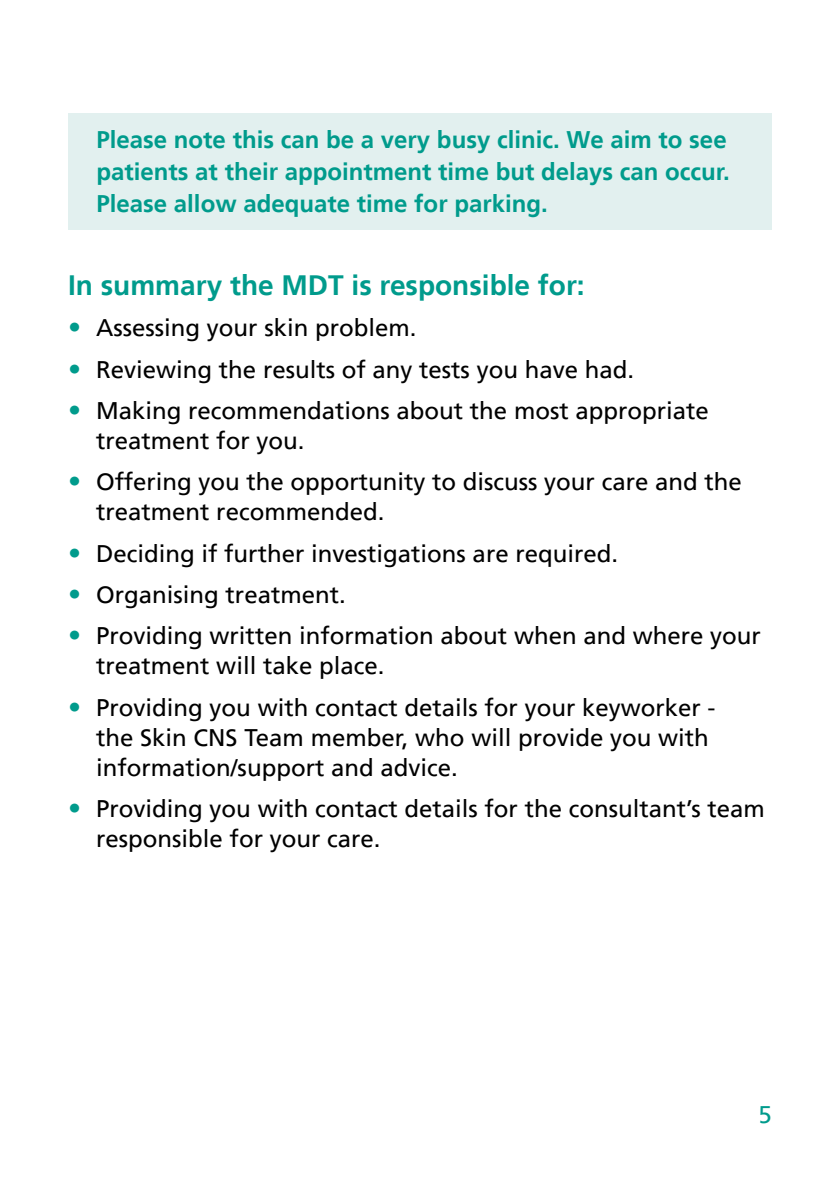
<style>
.page{position:relative;width:840px;height:1191px;background:#fff}
.page>*{position:absolute;margin:0;border:0;box-sizing:border-box;transform-origin:0 0}
.Main_Headings{font:700 28px "Frutiger LT";color:#009b8c}
.t1{font:24px/30px "Frutiger LT";color:#000}
.t2{font:700 24px/32px "Frutiger LT";color:#009b8c}
.t3{font:24px "Frutiger LT";color:#009b8c}
.s1{font-size:26px;color:#009b8c}
</style>
<div class="page">
<div style="left:68px;top:113px;width:703px;height:116px;background:#e2f0ef"></div>
<p class="t2" style="left:96px;top:124px;width:634px">Please note this can be a very busy clinic. We aim to see patients at their appointment time but delays can occur.<br>Please allow adequate time for parking.</p>
<p class="Main_Headings" style="left:68px;top:269px;width:518px">In summary the MDT is responsible for:</p>
<p class="t1" style="left:68px;top:313px;width:350px"><span class="s1">•</span> Assessing your skin problem.</p>
<p class="t1" style="left:68px;top:354px;width:567px"><span class="s1">•</span> Reviewing the results of any tests you have had.</p>
<p class="t1" style="left:96px;top:395px;width:614px;text-indent:-28px"><span class="s1">•</span> Making recommendations about the most appropriate treatment for you.</p>
<p class="t1" style="left:96px;top:467px;width:646px;text-indent:-28px"><span class="s1">•</span> Offering you the opportunity to discuss your care and the treatment recommended.</p>
<p class="t1" style="left:68px;top:538px;width:551px"><span class="s1">•</span> Deciding if further investigations are required.</p>
<p class="t1" style="left:68px;top:579px;width:279px"><span class="s1">•</span> Organising treatment.</p>
<p class="t1" style="left:96px;top:621px;width:666px;text-indent:-28px"><span class="s1">•</span> Providing written information about when and where your treatment will take place.</p>
<p class="t1" style="left:96px;top:692px;width:620px;text-indent:-28px"><span class="s1">•</span> Providing you with contact details for your keyworker - the Skin CNS Team member, who will provide you with information/support and advice.</p>
<p class="t1" style="left:96px;top:794px;width:670px;text-indent:-28px"><span class="s1">•</span> Providing you with contact details for the consultant’s team responsible for your care.</p>
<p class="t3" style="left:758px;top:1101px;width:15px">5</p>
</div>
